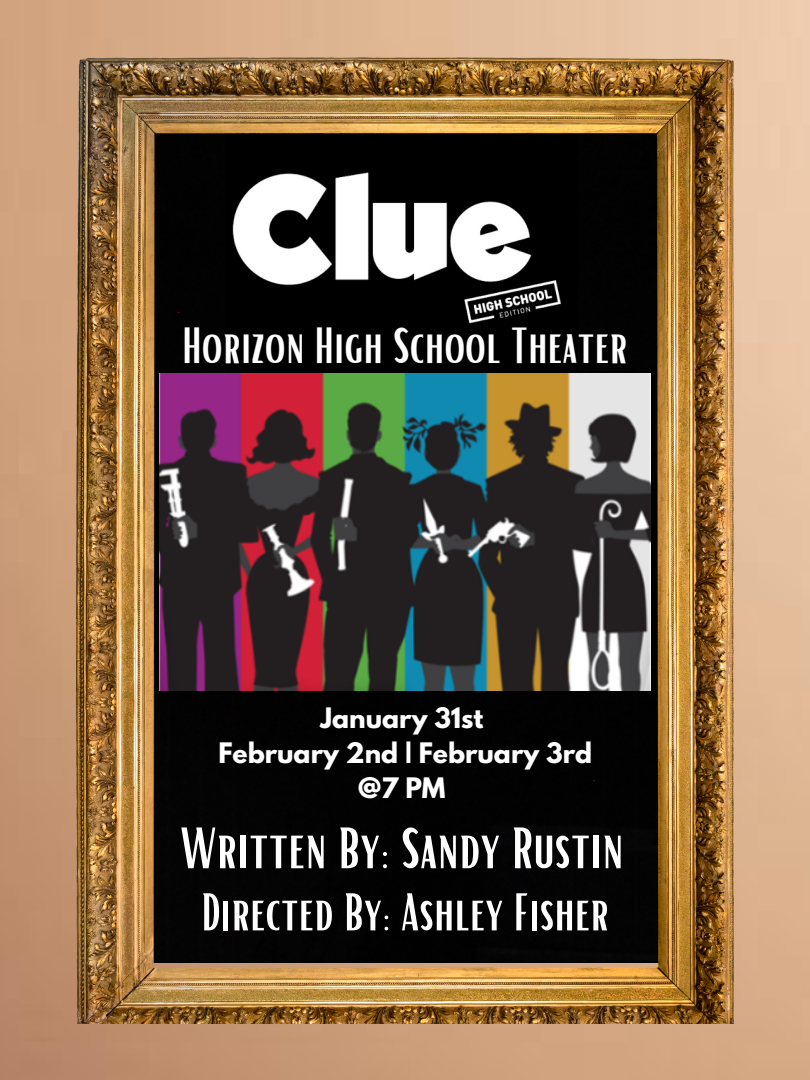
<style>
.page{position:relative;width:810px;height:1080px;background:#fff}
.page>*{position:absolute;margin:0;border:0;box-sizing:border-box;transform-origin:0 0}
.t1{font:56.31px "Bright";color:#fff}
.t2{font:51.25px "Bright";color:#fff}
.t3{font:49.38px "Bright";color:#fff}
.t4{font:700 25px "League Spartan";color:#fff}
</style>
<div class="page">
<img style="left:0;top:0;width:810px;height:1080px">
<img style="left:76px;top:57px;width:658px;height:966px">
<h1 class="t3" style="left:182px;top:313px;width:447px">Horizon High School Theater</h1>
<p class="t4" style="left:320px;top:706px;width:165px">January 31st</p>
<p class="t4" style="left:218px;top:740px;width:375px">February 2nd | February 3rd</p>
<p class="t4" style="left:358px;top:775px;width:89px">@7 PM</p>
<p class="t1" style="left:180px;top:812px;width:445px">Written By: Sandy Rustin</p>
<h1 class="t2" style="left:201px;top:879px;width:410px">Directed By: Ashley Fisher</h1>
</div>
